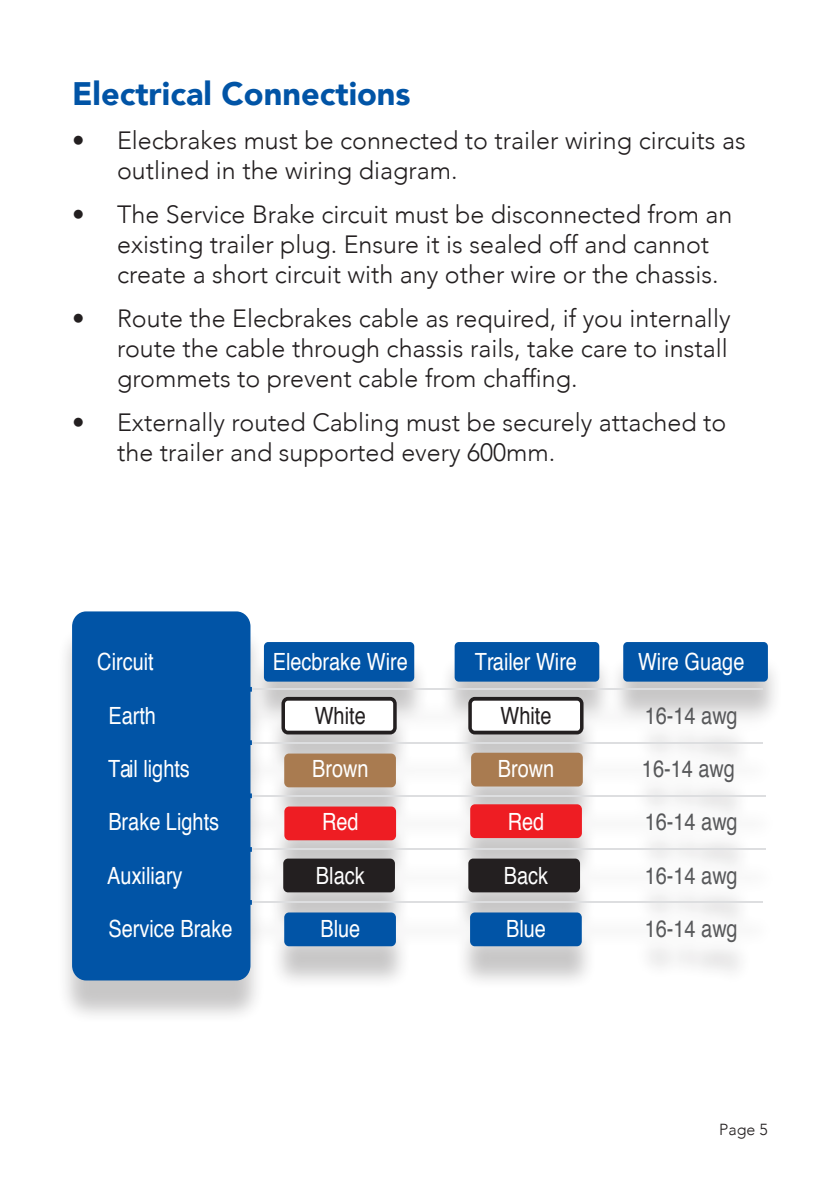
<style>
.page{position:relative;width:840px;height:1191px;background:#fff}
.page>*{position:absolute;margin:0;border:0;box-sizing:border-box;transform-origin:0 0}
.t1{font:900 32.4px "Avenir";color:#0154a6}
.t2{font:300 25px/30px "Avenir";color:#231f20}
.t3{font:23.8px "Helvetica";color:#fff;scale:.84 1}
.t4{font:23.8px "Helvetica";color:#57585a;scale:.84 1}
.t5{font:23.8px "Helvetica";color:#231f20;scale:.84 1}
.t6{font:300 16px "Avenir";color:#231f20}
</style>
<div class="page">
<div style="left:56px;top:624px;width:727px;height:400px;background:#231f20;opacity:.25"></div>
<div style="left:623px;top:642px;width:144px;height:39px;background:#0154a6;border-radius:4px"></div>
<div style="left:72px;top:611px;width:178px;height:369px;background:#0154a6;border-radius:14px"></div>
<div style="left:470px;top:912px;width:111px;height:34px;background:#0154a6;border-radius:5px"></div>
<div style="left:468px;top:858px;width:111px;height:34px;background:#231f20;border-radius:5px"></div>
<div style="left:470px;top:804px;width:111px;height:34px;background:#ee1d23;border-radius:5px"></div>
<div style="left:471px;top:752px;width:111px;height:34px;background:#a97b50;border-radius:5px"></div>
<svg style="left:468px;top:697px;width:115px;height:37px"></svg>
<div style="left:454px;top:642px;width:145px;height:39px;background:#0154a6;border-radius:4px"></div>
<div style="left:264px;top:642px;width:150px;height:39px;background:#0154a6;border-radius:4px"></div>
<div style="left:284px;top:912px;width:111px;height:34px;background:#0154a6;border-radius:5px"></div>
<div style="left:283px;top:858px;width:112px;height:34px;background:#231f20;border-radius:5px"></div>
<div style="left:284px;top:806px;width:112px;height:34px;background:#ee1d23;border-radius:5px"></div>
<div style="left:284px;top:753px;width:111px;height:34px;background:#a97b50;border-radius:5px"></div>
<svg style="left:281px;top:697px;width:115px;height:37px"></svg>
<hr style="left:250px;top:688px;width:512px;height:2px;background:#dddee0">
<svg style="left:250px;top:685px;width:3px;height:8px"></svg>
<hr style="left:250px;top:741px;width:512px;height:2px;background:#dddee0">
<svg style="left:250px;top:739px;width:3px;height:7px"></svg>
<hr style="left:250px;top:795px;width:515px;height:1px;background:#dddee0">
<svg style="left:250px;top:792px;width:3px;height:7px"></svg>
<hr style="left:250px;top:848px;width:515px;height:2px;background:#dddee0">
<svg style="left:250px;top:845px;width:3px;height:8px"></svg>
<hr style="left:250px;top:901px;width:512px;height:2px;background:#dddee0">
<svg style="left:250px;top:898px;width:3px;height:8px"></svg>
<p class="t1" style="left:72px;top:65px;width:340px">Electrical Connections</p>
<p class="t2" style="left:117px;top:125px;width:629px;text-indent:-45px">• Elecbrakes must be connected to trailer wiring circuits as outlined in the wiring diagram.</p>
<p class="t2" style="left:117px;top:199px;width:616px;text-indent:-45px">• The Service Brake circuit must be disconnected from an existing trailer plug. Ensure it is sealed off and cannot create a short circuit with any other wire or the chassis.</p>
<p class="t2" style="left:117px;top:303px;width:614px;text-align:justify;text-indent:-45px">• Route the Elecbrakes cable as required, if you internally route the cable through chassis rails, take care to install grommets to prevent cable from chaffing.</p>
<p class="t2" style="left:117px;top:408px;width:610px;text-indent:-45px">• Externally routed Cabling must be securely attached to the trailer and supported every 600mm.</p>
<p class="t3" style="left:97px;top:643px;width:69px">Circuit</p>
<p class="t3" style="left:108px;top:697px;width:58px">Earth</p>
<p class="t3" style="left:108px;top:750px;width:99px">Tail lights</p>
<p class="t3" style="left:108px;top:803px;width:133px">Brake Lights</p>
<p class="t3" style="left:107px;top:857px;width:91px">Auxiliary</p>
<p class="t3" style="left:108px;top:910px;width:149px">Service Brake</p>
<p class="t3" style="left:272px;top:643px;width:162px">Elecbrake Wire</p>
<p class="t5" style="left:314px;top:697px;width:62px">White</p>
<p class="t3" style="left:312px;top:750px;width:69px">Brown</p>
<p class="t3" style="left:322px;top:803px;width:45px">Red</p>
<p class="t3" style="left:316px;top:857px;width:59px">Black</p>
<p class="t3" style="left:320px;top:910px;width:49px">Blue</p>
<p class="t3" style="left:474px;top:643px;width:123px">Trailer Wire</p>
<p class="t5" style="left:500px;top:697px;width:62px">White</p>
<p class="t3" style="left:497px;top:750px;width:69px">Brown</p>
<p class="t3" style="left:507px;top:803px;width:45px">Red</p>
<p class="t3" style="left:503px;top:857px;width:54px">Back</p>
<p class="t3" style="left:505px;top:910px;width:49px">Blue</p>
<p class="t3" style="left:637px;top:643px;width:128px">Wire Guage</p>
<p class="t4" style="left:644px;top:697px;width:112px">16-14 awg</p>
<p class="t4" style="left:641px;top:750px;width:112px">16-14 awg</p>
<p class="t4" style="left:644px;top:803px;width:112px">16-14 awg</p>
<p class="t4" style="left:644px;top:857px;width:112px">16-14 awg</p>
<p class="t4" style="left:644px;top:910px;width:112px">16-14 awg</p>
<p class="t6" style="left:718px;top:1120px;width:50px">Page 5</p>
</div>
